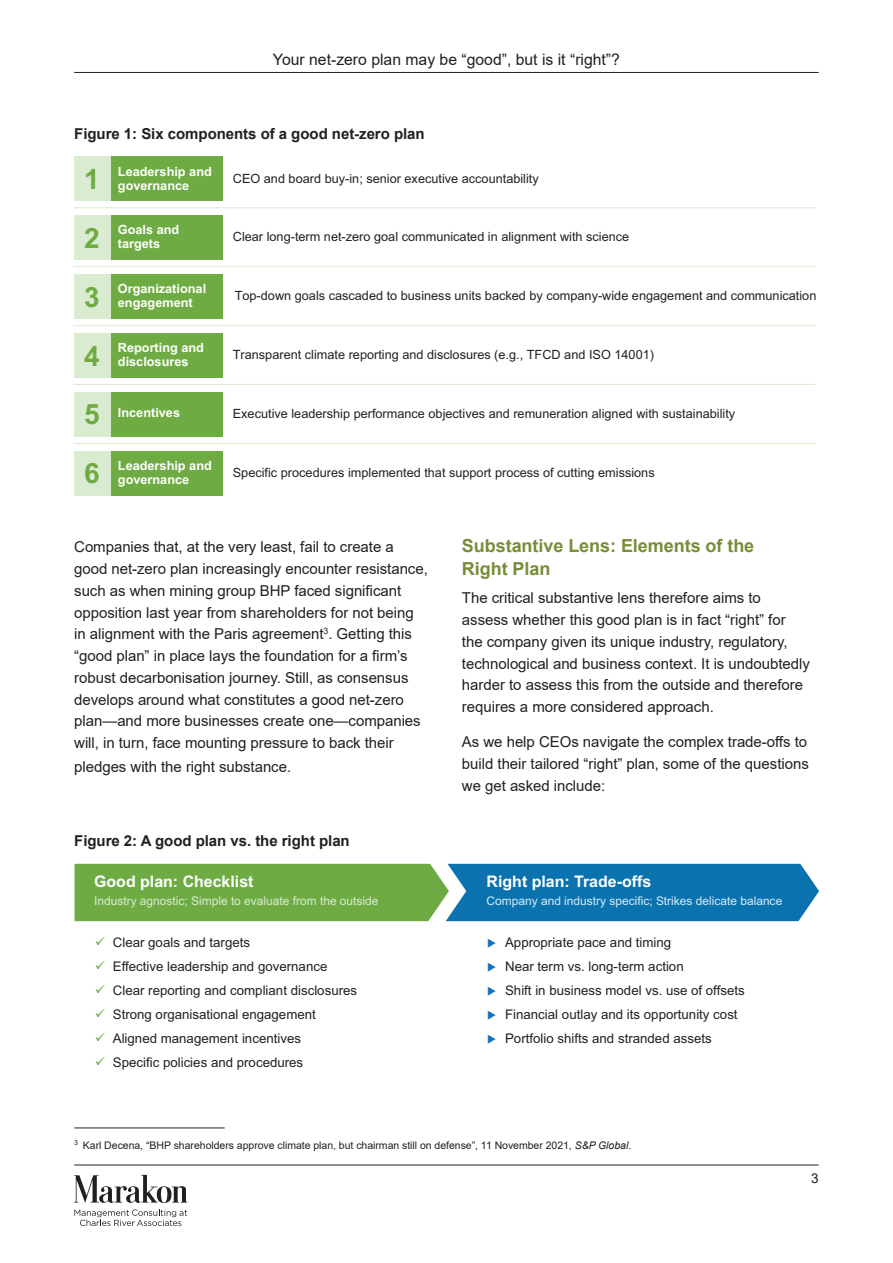
<style>
.page{position:relative;width:893px;height:1263px;background:#fff}
.page>*{position:absolute;margin:0;border:0;box-sizing:border-box;transform-origin:0 0}
.t1{font:700 27.9px "Arial";color:#6eac43}
.t2{font:700 18px/22.5px "Arial";letter-spacing:-.005em;color:#778d38}
.t3{font:700 15.9px "Arial";color:#fff}
.t4{font:15.75px "Arial";color:#231f20}
.t5{font:15px/21.8px "Arial";letter-spacing:-.005em;color:#231f20}
.t6{font:700 15px "Arial";letter-spacing:-.005em;color:#231f20}
.t7{font:13.5px "Arial";color:#231f20}
.t8{font:13.35px/23.9px "Arial";color:#231f20}
.t9{font:12.75px "Arial";color:#231f20}
.t10{font:700 12.75px/14px "Arial";color:#fff}
.t11{font:12px "Arial";color:#d6ecf9}
.t12{font:12px "Arial";color:#d9ebd1}
.t13{font:10.5px "Arial";letter-spacing:-.005em;color:#231f20}
.s1{font-size:27.9px;color:#6eac43}
.s2{font-style:italic}
</style>
<div class="page">
<hr style="left:74px;top:72px;width:745px;height:1px;background:#231f20">
<hr style="left:74px;top:1164px;width:745px;height:1px;background:#231f20">
<svg style="left:74px;top:1175px;width:113px;height:28px"></svg>
<svg style="left:74px;top:1209px;width:113px;height:17px"></svg>
<hr style="left:74px;top:1127px;width:151px;height:1px;background:#231f20">
<svg style="left:75px;top:864px;width:744px;height:57px;background:#43937c"></svg>
<div style="left:111px;top:157px;width:112px;height:44px;background:#6eac43"></div>
<div style="left:74px;top:157px;width:37px;height:44px;background:#d9ebd1"></div>
<div style="left:111px;top:215px;width:112px;height:45px;background:#6eac43"></div>
<div style="left:74px;top:215px;width:37px;height:45px;background:#d9ebd1"></div>
<div style="left:111px;top:274px;width:112px;height:45px;background:#6eac43"></div>
<div style="left:74px;top:274px;width:37px;height:45px;background:#d9ebd1"></div>
<div style="left:111px;top:333px;width:112px;height:45px;background:#6eac43"></div>
<div style="left:74px;top:333px;width:37px;height:45px;background:#d9ebd1"></div>
<div style="left:111px;top:392px;width:112px;height:44px;background:#6eac43"></div>
<div style="left:74px;top:392px;width:37px;height:44px;background:#d9ebd1"></div>
<div style="left:111px;top:451px;width:112px;height:44px;background:#6eac43"></div>
<div style="left:74px;top:451px;width:37px;height:44px;background:#d9ebd1"></div>
<hr style="left:74px;top:207px;width:742px;height:1px;background:#d9ebd1">
<hr style="left:74px;top:266px;width:742px;height:1px;background:#d9ebd1">
<hr style="left:74px;top:325px;width:742px;height:1px;background:#d9ebd1">
<hr style="left:74px;top:384px;width:742px;height:1px;background:#d9ebd1">
<hr style="left:74px;top:443px;width:742px;height:1px;background:#d9ebd1">
<p class="t4" style="left:273px;top:49px;width:348px">Your net-zero plan may be “good”, but is it “right”?</p>
<p class="t6" style="left:74px;top:123px;width:352px">Figure 1: Six components of a good net-zero plan</p>
<h1 class="t1" style="left:84px;top:159px;width:17px">1</h1>
<p class="t10" style="left:118px;top:164px;width:95px">Leadership and governance</p>
<p class="t9" style="left:233px;top:169px;width:308px">CEO and board buy-in; senior executive accountability</p>
<h1 class="t1" style="left:84px;top:218px;width:17px">2</h1>
<p class="t10" style="left:118px;top:223px;width:63px">Goals and targets</p>
<p class="t9" style="left:233px;top:228px;width:398px">Clear long-term net-zero goal communicated in alignment with science</p>
<h1 class="t1" style="left:84px;top:277px;width:17px">3</h1>
<p class="t10" style="left:118px;top:282px;width:90px">Organizational engagement</p>
<p class="t9" style="left:235px;top:287px;width:583px">Top-down goals cascaded to business units backed by company-wide engagement and communication</p>
<h1 class="t1" style="left:84px;top:336px;width:17px">4</h1>
<p class="t10" style="left:118px;top:341px;width:88px">Reporting and disclosures</p>
<p class="t9" style="left:233px;top:346px;width:423px">Transparent climate reporting and disclosures (e.g., TFCD and ISO 14001)</p>
<p class="t10" style="left:84px;top:406px;width:97px"><span class="s1">5</span> Incentives</p>
<p class="t9" style="left:233px;top:405px;width:504px">Executive leadership performance objectives and remuneration aligned with sustainability</p>
<h1 class="t1" style="left:84px;top:454px;width:17px">6</h1>
<p class="t10" style="left:118px;top:459px;width:95px">Leadership and governance</p>
<p class="t9" style="left:233px;top:464px;width:423px">Specific procedures implemented that support process of cutting emissions</p>
<p class="t5" style="left:74px;top:536px;width:355px">Companies that, at the very least, fail to create a good net-zero plan increasingly encounter resistance, such as when mining group BHP faced significant opposition last year from shareholders for not being in alignment with the Paris agreement<sup>3</sup>. Getting this “good plan” in place lays the foundation for a firm’s robust decarbonisation journey. Still, as consensus develops around what constitutes a good net-zero plan—and more businesses create one—companies will, in turn, face mounting pressure to back their</p>
<p class="t5" style="left:74px;top:756px;width:219px">pledges with the right substance.</p>
<p class="t6" style="left:74px;top:830px;width:277px">Figure 2: A good plan vs. the right plan</p>
<p class="t3" style="left:94px;top:870px;width:161px">Good plan: Checklist</p>
<p class="t12" style="left:94px;top:892px;width:286px">Industry agnostic; Simple to evaluate from the outside</p>
<p class="t8" style="left:113px;top:931px;width:246px">Clear goals and targets<br>Effective leadership and governance Clear reporting and compliant disclosures Strong organisational engagement Aligned management incentives<br>Specific policies and procedures</p>
<p class="t2" style="left:462px;top:535px;width:294px">Substantive Lens: Elements of the<br>Right Plan</p>
<p class="t5" style="left:462px;top:587px;width:349px">The critical substantive lens therefore aims to assess whether this good plan is in fact “right” for the company given its unique industry, regulatory, technological and business context. It is undoubtedly harder to assess this from the outside and therefore requires a more considered approach.</p>
<p class="t5" style="left:462px;top:731px;width:348px;text-align:justify">As we help CEOs navigate the complex trade-offs to build their tailored “right” plan, some of the questions we get asked include:</p>
<p class="t3" style="left:487px;top:870px;width:166px">Right plan: Trade-offs</p>
<p class="t11" style="left:487px;top:892px;width:297px">Company and industry specific; Strikes delicate balance</p>
<p class="t8" style="left:505px;top:930px;width:241px">Appropriate pace and timing<br>Near term vs. long-term action<br>Shift in business model vs. use of offsets Financial outlay and its opportunity cost Portfolio shifts and stranded assets</p>
<p class="t13" style="left:74px;top:1138px;width:558px"><sup>3</sup> Karl Decena, “BHP shareholders approve climate plan, but chairman still on defense”, 11 November 2021, <span class="s2">S&amp;P Global</span>.</p>
<p class="t7" style="left:811px;top:1168px;width:9px">3</p>
</div>
